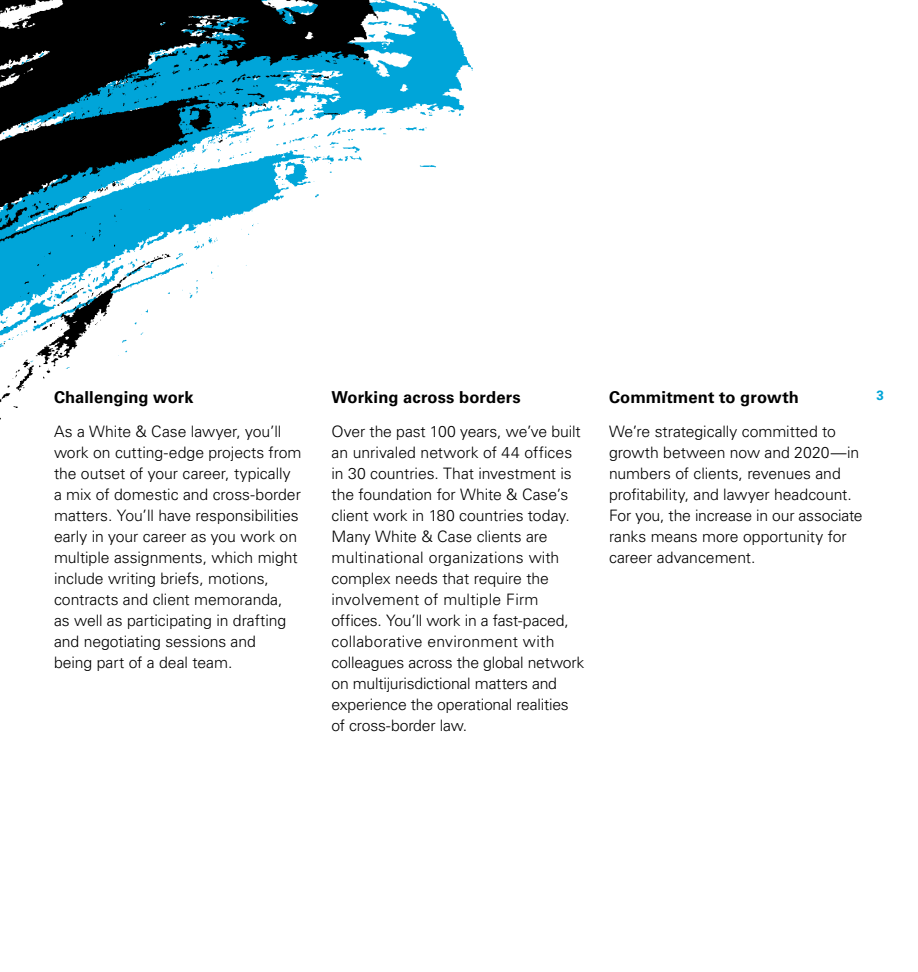
<style>
.page{position:relative;width:918px;height:972px;background:#fff}
.page>*{position:absolute;margin:0;border:0;box-sizing:border-box;transform-origin:0 0}
.t1{font:700 16.5px "Univers LT Pro 65";letter-spacing:.01em;color:#000}
.t2{font:300 15.75px/21px "Univers LT Pro 45";letter-spacing:-.005em;color:#000}
.t3{font:700 13.5px "Univers LT Pro 65";color:#00a5d9}
</style>
<div class="page">
<img style="left:0;top:0;width:473px;height:420px">
<p class="t1" style="left:54px;top:387px;width:141px">Challenging work</p>
<p class="t3" style="left:877px;top:388px;width:9px">3</p>
<p class="t2" style="left:54px;top:421px;width:249px">As a White &amp; Case lawyer, you’ll work on cutting-edge projects from the outset of your career, typically a mix of domestic and cross-border matters. You’ll have responsibilities early in your career as you work on multiple assignments, which might include writing briefs, motions, contracts and client memoranda, as well as participating in drafting and negotiating sessions and<br>being part of a deal team.</p>
<p class="t1" style="left:609px;top:387px;width:192px">Commitment to growth</p>
<p class="t2" style="left:609px;top:421px;width:255px">We’re strategically committed to growth between now and 2020—in numbers of clients, revenues and profitability, and lawyer headcount.<br>For you, the increase in our associate ranks means more opportunity for career advancement.</p>
<p class="t1" style="left:332px;top:387px;width:191px">Working across borders</p>
<p class="t2" style="left:332px;top:421px;width:254px">Over the past 100 years, we’ve built an unrivaled network of 44 offices in 30 countries. That investment is the foundation for White &amp; Case’s client work in 180 countries today.<br>Many White &amp; Case clients are multinational organizations with complex needs that require the involvement of multiple Firm offices. You’ll work in a fast-paced, collaborative environment with colleagues across the global network on multijurisdictional matters and experience the operational realities of cross-border law.</p>
</div>
